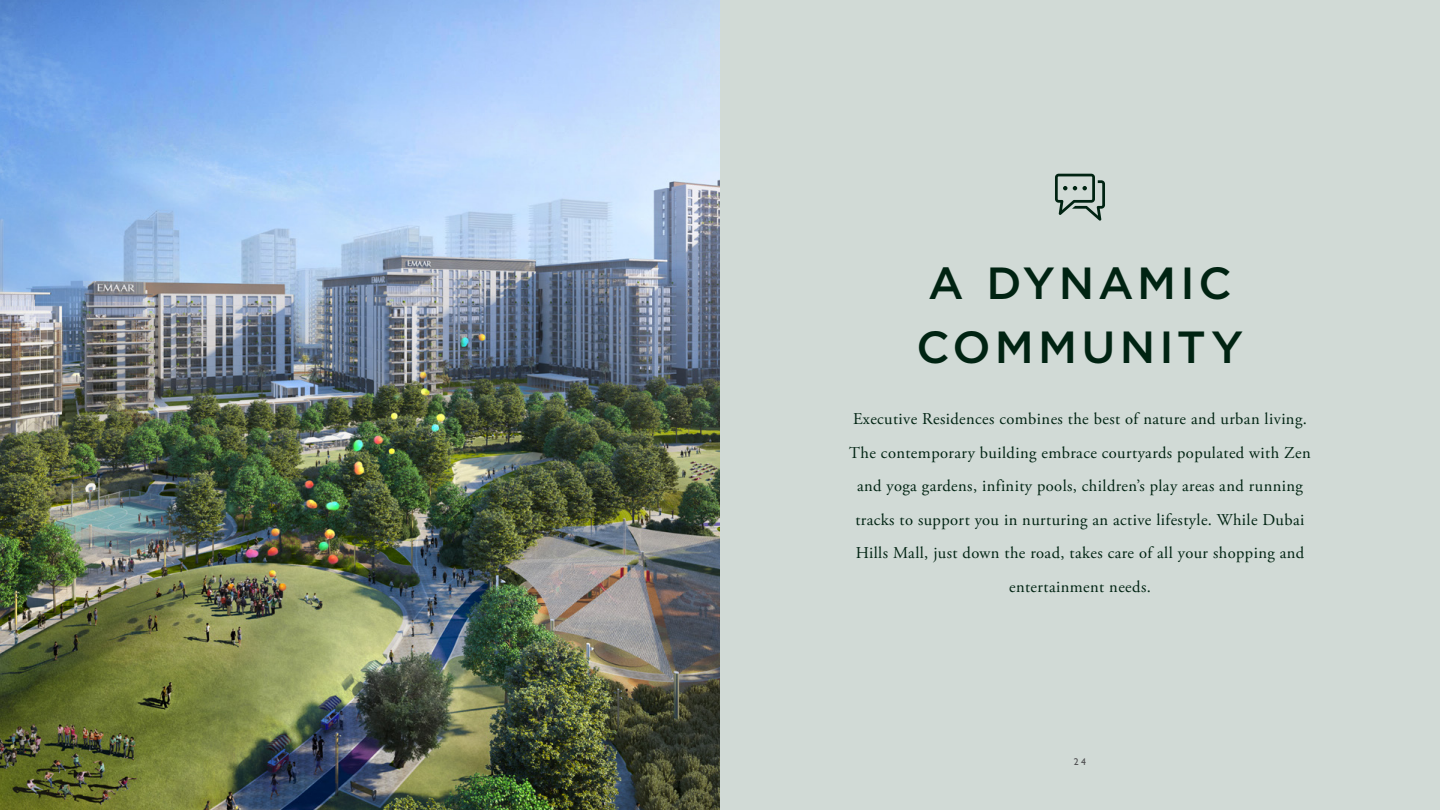
<style>
.page{position:relative;width:1440px;height:810px;background:#fff}
.page>*{position:absolute;margin:0;border:0;box-sizing:border-box;transform-origin:0 0}
.t1{font:500 45px/63.7px "Gotham";letter-spacing:.09em;color:#002312}
.t2{font:16.5px/33.5px "Adobe Garamond Pro";letter-spacing:.025em;color:#002312;text-align:center}
.t3{font:9.75px "Gill Sans";color:#4d4d4f}
</style>
<div class="page">
<img style="left:0;top:0;width:720px;height:810px">
<div style="left:720px;top:0;width:720px;height:810px;background:#d1dad6"></div>
<svg style="left:1055px;top:174px;width:50px;height:47px"></svg>
<h1 class="t1" style="left:917px;top:251px;width:329px">A DYNAMIC<br>COMMUNITY</h1>
<p class="t2" style="left:849px;top:403px;width:463px">Executive Residences combines the best of nature and urban living.<br>The contemporary building embrace courtyards populated with Zen and yoga gardens, infinity pools, children’s play areas and running tracks to support you in nurturing an active lifestyle. While Dubai Hills Mall, just down the road, takes care of all your shopping and entertainment needs.</p>
<p class="t3" style="left:1074px;top:756px;width:14px">24</p>
</div>
